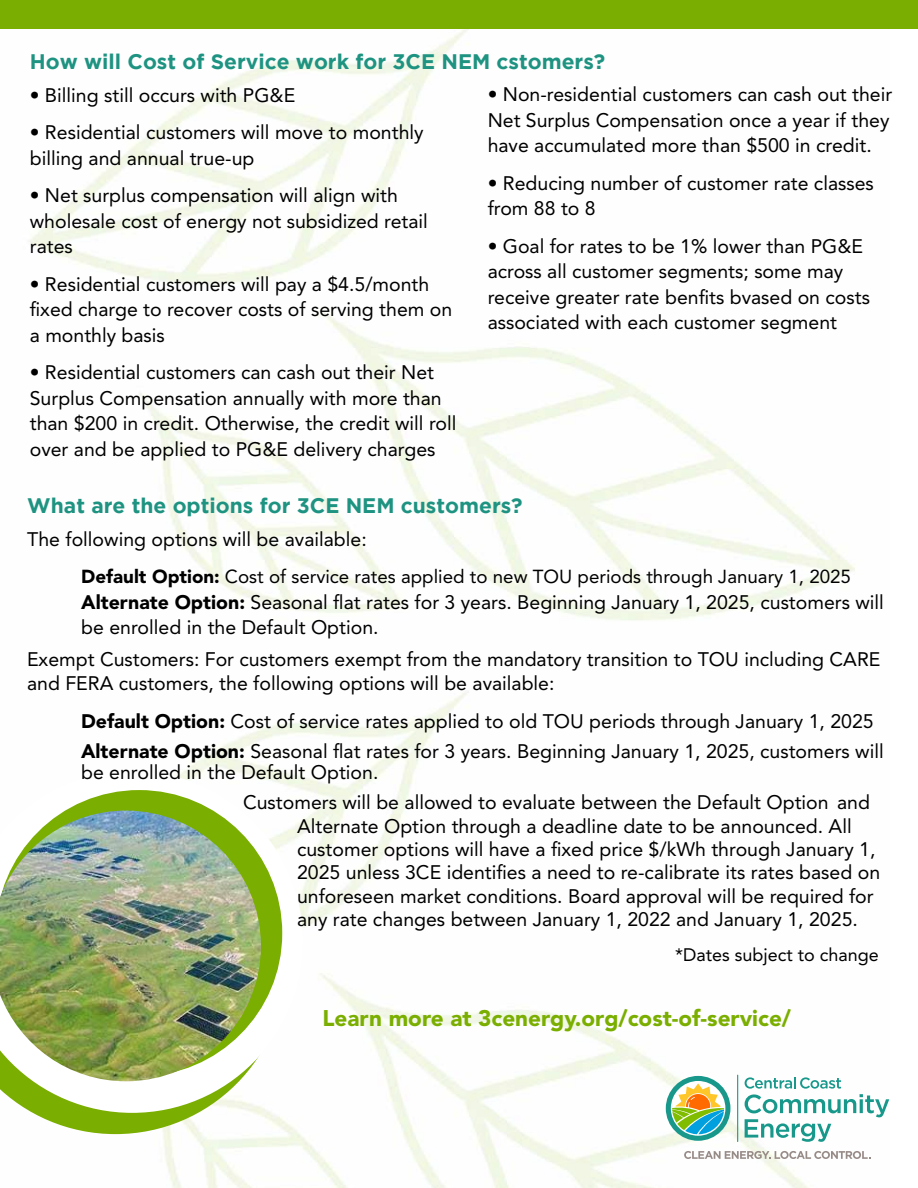
<style>
.page{position:relative;width:918px;height:1188px;background:#fff}
.page>*{position:absolute;margin:0;border:0;box-sizing:border-box;transform-origin:0 0}
.t1{font:900 22.5px "Avenir LT Std";color:#7aae00}
.t2{font:700 21px "Gotham";color:#1e9381}
.t3{font:19.5px/25.5px "Avenir LT Std";color:#000}
.t4{font:18.75px "Avenir LT Std";color:#000}
.t5{font:18px "Avenir LT Std";color:#000}
.s1{font-weight:900}
</style>
<div class="page">
<img style="left:0;top:28px;width:890px;height:1160px">
<div style="left:0;top:0;width:918px;height:28px;background:#7aae00"></div>
<svg style="left:745px;top:1077px;width:144px;height:65px"></svg>
<hr style="left:737px;top:1075px;width:1px;height:67px;background:#18988b">
<svg style="left:666px;top:1076px;width:64px;height:65px"></svg>
<svg style="left:684px;top:1151px;width:187px;height:8px"></svg>
<svg style="left:0;top:1113px;width:286px;height:21px"></svg>
<svg style="left:0;top:771px;width:303px;height:342px"></svg>
<svg style="left:0;top:790px;width:282px;height:286px"></svg>
<img style="left:0;top:811px;width:261px;height:270px">
<p class="t2" style="left:30px;top:49px;width:577px">How will Cost of Service work for 3CE NEM cstomers?</p>
<p class="t3" style="left:30px;top:82px;width:267px">• Billing still occurs with PG&amp;E</p>
<p class="t3" style="left:30px;top:120px;width:395px">• Residential customers will move to monthly billing and annual true-up</p>
<p class="t3" style="left:30px;top:183px;width:400px">• Net surplus compensation will align with wholesale cost of energy not subsidized retail rates</p>
<p class="t3" style="left:30px;top:271px;width:424px">• Residential customers will pay a $4.5/month fixed charge to recover costs of serving them on a monthly basis</p>
<p class="t3" style="left:30px;top:360px;width:428px">• Residential customers can cash out their Net Surplus Compensation annually with more than than $200 in credit. Otherwise, the credit will roll over and be applied to PG&amp;E delivery charges</p>
<p class="t3" style="left:488px;top:82px;width:406px">• Non-residential customers can cash out their<br>Net Surplus Compensation once a year if they have accumulated more than $500 in credit.</p>
<p class="t3" style="left:488px;top:171px;width:388px">• Reducing number of customer rate classes from 88 to 8</p>
<p class="t3" style="left:488px;top:234px;width:384px">• Goal for rates to be 1% lower than PG&amp;E across all customer segments; some may receive greater rate benfits bvased on costs associated with each customer segment</p>
<p class="t2" style="left:27px;top:493px;width:497px">What are the options for 3CE NEM customers?</p>
<p class="t3" style="left:27px;top:526px;width:341px">The following options will be available:</p>
<p class="t4" style="left:81px;top:566px;width:771px"><span class="s1">Default Option:</span> Cost of service rates applied to new TOU periods through January 1, 2025</p>
<p class="t3" style="left:81px;top:589px;width:804px"><span class="s1">Alternate Option:</span> Seasonal flat rates for 3 years. Beginning January 1, 2025, customers will be enrolled in the Default Option.</p>
<p class="t3" style="left:27px;top:648px;width:855px;line-height:23.4px">Exempt Customers: For customers exempt from the mandatory transition to TOU including CARE and FERA customers, the following options will be available:</p>
<p class="t3" style="left:81px;top:706px;width:804px;line-height:30px"><span class="s1">Default Option:</span> Cost of service rates applied to old TOU periods through January 1, 2025<br><span class="s1">Alternate Option:</span> Seasonal flat rates for 3 years. Beginning January 1, 2025, customers will</p>
<p class="t3" style="left:81px;top:760px;width:299px">be enrolled in the Default Option.</p>
<p class="t3" style="left:297px;top:791px;width:585px;line-height:23.4px;text-indent:-54px">Customers will be allowed to evaluate between the Default Option and Alternate Option through a deadline date to be announced. All customer options will have a fixed price $/kWh through January 1, 2025 unless 3CE identifies a need to re-calibrate its rates based on unforeseen market conditions. Board approval will be required for any rate changes between January 1, 2022 and January 1, 2025.</p>
<p class="t5" style="left:675px;top:944px;width:205px">*Dates subject to change</p>
<p class="t1" style="left:322px;top:1005px;width:470px">Learn more at 3cenergy.org/cost-of-service/</p>
</div>
